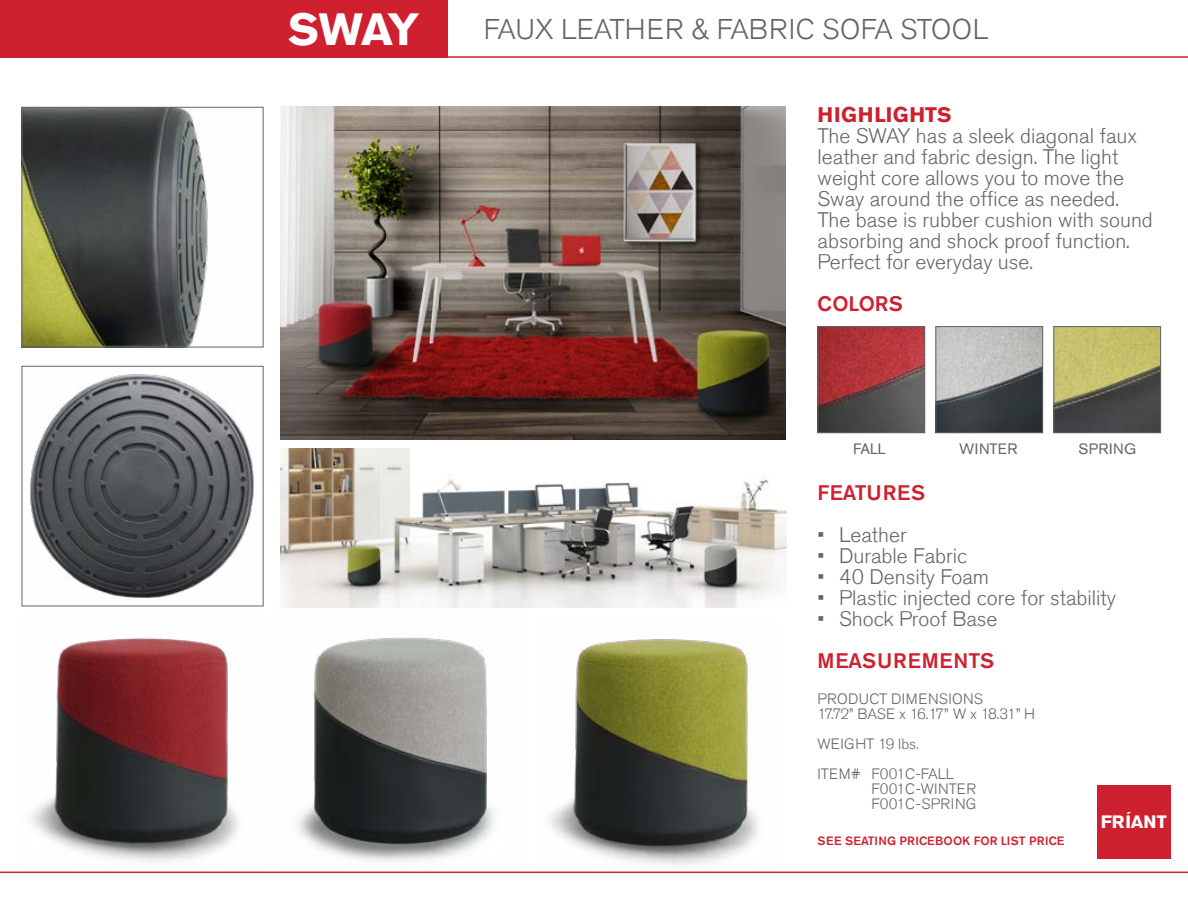
<style>
.page{position:relative;width:1188px;height:918px;background:#fff}
.page>*{position:absolute;margin:0;border:0;box-sizing:border-box;transform-origin:0 0}
.t1{font:700 45px "Akzidenz Grotesk Pro";color:#fff}
.t2{font:300 28.5px "Akzidenz Grotesk Pro";color:#63656a}
.t3{font:300 21px/21px "Akzidenz Grotesk Pro";color:#63656a}
.t4{font:500 21px "Akzidenz Grotesk Pro";letter-spacing:.02em;color:#ce202f}
.t5{font:500 21px "Akzidenz Grotesk Pro";letter-spacing:.04em;color:#ce202f}
.t6{font:700 21px "Akzidenz Grotesk Pro";letter-spacing:.02em;color:#ce202f}
.t7{font:700 17.85px "Akzidenz Grotesk Pro";color:#fff}
.t8{font:300 15px/30px "Akzidenz Grotesk Pro";color:#63656a}
.t9{font:300 15px/15px "Akzidenz Grotesk Pro";letter-spacing:.02em;color:#63656a}
.t10{font:15px "Akzidenz Grotesk Pro";letter-spacing:.02em;color:#63656a}
.t11{font:500 12px "Akzidenz Grotesk Pro";color:#ce202f}
</style>
<div class="page">
<img style="left:281px;top:107px;width:505px;height:333px">
<img style="left:281px;top:448px;width:505px;height:160px">
<div style="left:0;top:0;width:447px;height:57px;background:#ce202f"></div>
<img style="left:30px;top:374px;width:224px;height:224px">
<div style="left:22px;top:366px;width:242px;height:240px;border:1px solid #63656a"></div>
<img style="left:24px;top:109px;width:184px;height:236px">
<div style="left:22px;top:107px;width:242px;height:240px;border:1px solid #63656a"></div>
<div style="left:1097px;top:785px;width:74px;height:74px;background:#ce202f"></div>
<img style="left:820px;top:328px;width:103px;height:103px">
<div style="left:818px;top:326px;width:107px;height:107px;border:1px solid #63656a"></div>
<img style="left:938px;top:328px;width:103px;height:103px">
<div style="left:936px;top:326px;width:107px;height:107px;border:1px solid #63656a"></div>
<img style="left:1055px;top:328px;width:104px;height:103px">
<div style="left:1053px;top:326px;width:108px;height:107px;border:1px solid #63656a"></div>
<img style="left:279px;top:602px;width:242px;height:272px">
<img style="left:536px;top:639px;width:243px;height:235px">
<img style="left:19px;top:637px;width:246px;height:237px">
<hr style="left:0;top:56px;width:1188px;height:2px;background:#ce202f">
<hr style="left:0;top:872px;width:1188px;height:1px;background:#ce202f">
<h1 class="t1" style="left:288px;top:0;width:133px">SWAY</h1>
<h2 class="t2" style="left:484px;top:11px;width:506px">FAUX LEATHER &amp; FABRIC SOFA STOOL</h2>
<p class="t6" style="left:818px;top:101px;width:135px">HIGHLIGHTS</p>
<p class="t3" style="left:818px;top:125px;width:337px">The SWAY has a sleek diagonal faux leather and fabric design. The light weight core allows you to move the Sway around the office as needed.<br>The base is rubber cushion with sound absorbing and shock proof function.<br>Perfect for everyday use.</p>
<p class="t4" style="left:818px;top:290px;width:87px">COLORS</p>
<p class="t10" style="left:853px;top:439px;width:34px">FALL</p>
<p class="t10" style="left:959px;top:439px;width:60px">WINTER</p>
<p class="t10" style="left:1078px;top:439px;width:59px">SPRING</p>
<p class="t4" style="left:818px;top:479px;width:109px">FEATURES</p>
<p class="t3" style="left:818px;top:524px;width:91px">• Leather</p>
<p class="t3" style="left:818px;top:545px;width:151px">• Durable Fabric</p>
<p class="t3" style="left:818px;top:566px;width:173px">• 40 Density Foam</p>
<p class="t3" style="left:818px;top:587px;width:300px">• Plastic injected core for stability</p>
<p class="t3" style="left:818px;top:608px;width:181px">• Shock Proof Base</p>
<p class="t5" style="left:818px;top:647px;width:178px">MEASUREMENTS</p>
<p class="t9" style="left:818px;top:692px;width:219px">PRODUCT DIMENSIONS<br>17.72” BASE x 16.17” W x 18.31” H</p>
<p class="t8" style="left:818px;top:729px;width:138px">WEIGHT 19 lbs.<br>ITEM# F001C-FALL</p>
<p class="t8" style="left:872px;top:782px;width:106px;line-height:15px">F001C-WINTER<br>F001C-SPRING</p>
<p class="t11" style="left:818px;top:833px;width:248px">SEE SEATING PRICEBOOK FOR LIST PRICE</p>
<p class="t7" style="left:1101px;top:810px;width:67px">FRÍANT</p>
</div>
